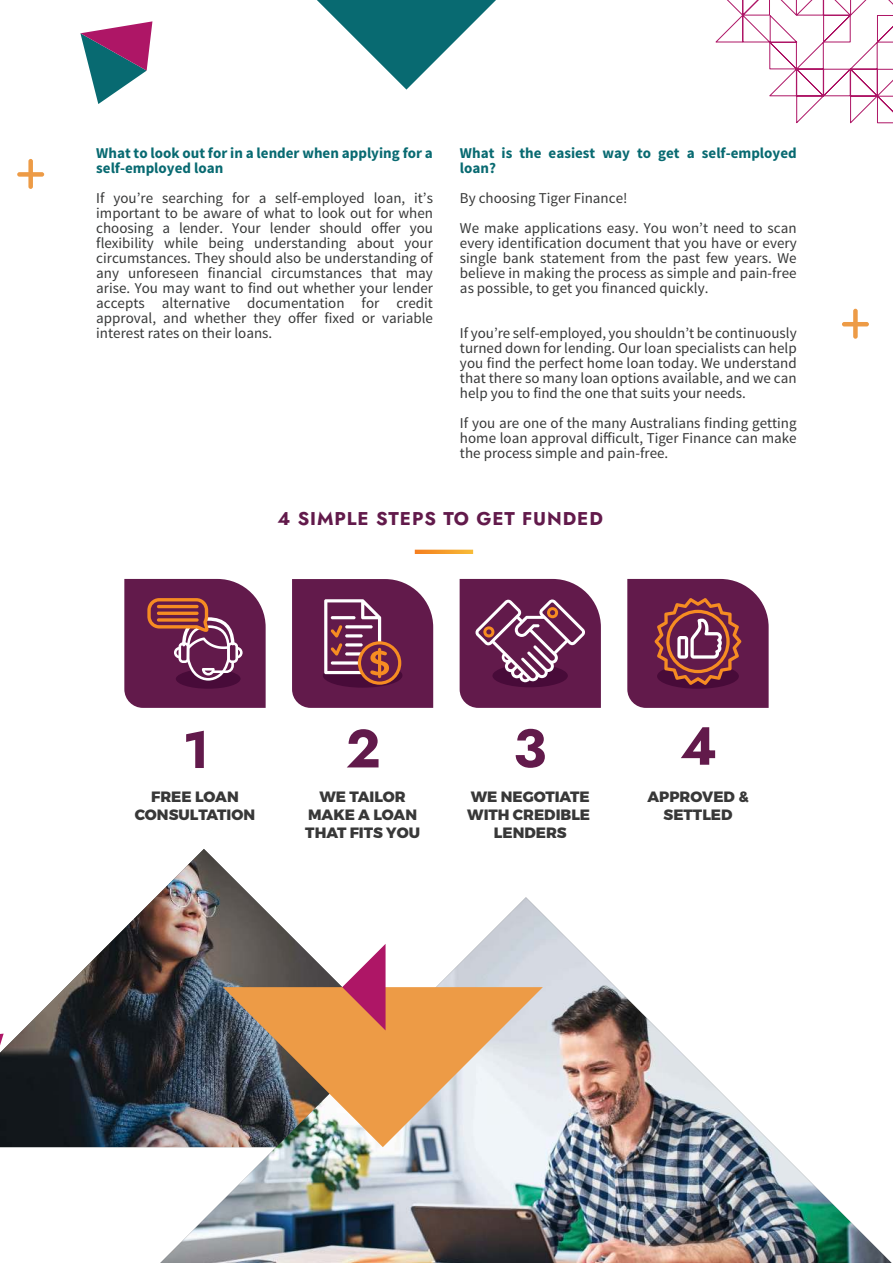
<style>
.page{position:relative;width:893px;height:1263px;background:#fff}
.page>*{position:absolute;margin:0;border:0;box-sizing:border-box;transform-origin:0 0}
.t1{font:700 18.45px "Jost";letter-spacing:.05em;color:#621a4b}
.t2{font:15px/15px "Source Sans Pro";color:#373838;text-align:justify}
.t3{font:700 15px/15px "Source Sans Pro";color:#086a71}
.t4{font:800 15px/18px "Montserrat";color:#383838;text-align:center}
</style>
<div class="page">
<svg style="left:842px;top:309px;width:27px;height:30px"></svg>
<img style="left:0;top:849px;width:252px;height:298px">
<img style="left:160px;top:897px;width:731px;height:366px">
<svg style="left:317px;top:0;width:179px;height:90px"></svg>
<svg style="left:17px;top:159px;width:27px;height:30px"></svg>
<svg style="left:80px;top:21px;width:72px;height:83px"></svg>
<svg style="left:0;top:1033px;width:4px;height:39px"></svg>
<svg style="left:223px;top:987px;width:320px;height:160px;background:#c4a07a"></svg>
<svg style="left:342px;top:944px;width:44px;height:86px"></svg>
<svg style="left:715px;top:0;width:178px;height:124px"></svg>
<img style="left:415px;top:550px;width:58px;height:4px">
<svg style="left:186px;top:731px;width:18px;height:37px"></svg>
<svg style="left:347px;top:729px;width:32px;height:38px"></svg>
<svg style="left:516px;top:729px;width:29px;height:39px"></svg>
<svg style="left:681px;top:727px;width:34px;height:38px"></svg>
<svg style="left:124px;top:579px;width:142px;height:129px;background:#743259"></svg>
<hr style="left:157px;top:612px;width:42px;height:3px;background:#f68c22;border-radius:2px">
<svg style="left:157px;top:618px;width:42px;height:4px"></svg>
<hr style="left:157px;top:605px;width:42px;height:3px;background:#f68c22;border-radius:2px">
<svg style="left:292px;top:579px;width:141px;height:129px;background:#763359"></svg>
<svg style="left:460px;top:579px;width:141px;height:129px;background:#763761"></svg>
<svg style="left:627px;top:579px;width:142px;height:129px;background:#783252"></svg>
<p class="t3" style="left:96px;top:147px;width:338px">What to look out for in a lender when applying for a self-employed loan</p>
<p class="t2" style="left:96px;top:192px;width:338px">If you’re searching for a self-employed loan, it’s important to be aware of what to look out for when choosing a lender. Your lender should offer you flexibility while being understanding about your circumstances. They should also be understanding of any unforeseen financial circumstances that may arise. You may want to find out whether your lender accepts alternative documentation for credit approval, and whether they offer fixed or variable interest rates on their loans.</p>
<p class="t3" style="left:460px;top:147px;width:338px">What is the easiest way to get a self-employed loan?</p>
<p class="t2" style="left:460px;top:185px;width:338px;line-height:30px">By choosing Tiger Finance!<br>We make applications easy. You won’t need to scan</p>
<p class="t2" style="left:460px;top:237px;width:338px">every identification document that you have or every single bank statement from the past few years. We believe in making the process as simple and pain-free as possible, to get you financed quickly.</p>
<p class="t2" style="left:460px;top:327px;width:338px">If you’re self-employed, you shouldn’t be continuously turned down for lending. Our loan specialists can help you find the perfect home loan today. We understand that there so many loan options available, and we can help you to find the one that suits your needs.</p>
<p class="t2" style="left:460px;top:417px;width:338px">If you are one of the many Australians finding getting home loan approval difficult, Tiger Finance can make the process simple and pain-free.</p>
<p class="t1" style="left:277px;top:510px;width:327px">4 SIMPLE STEPS TO GET FUNDED</p>
<p class="t4" style="left:135px;top:789px;width:122px">FREE LOAN<br>CONSULTATION</p>
<p class="t4" style="left:305px;top:789px;width:116px">WE TAILOR<br>MAKE A LOAN<br>THAT FITS YOU</p>
<p class="t4" style="left:467px;top:789px;width:125px">WE NEGOTIATE<br>WITH CREDIBLE<br>LENDERS</p>
<p class="t4" style="left:647px;top:789px;width:103px">APPROVED &amp;<br>SETTLED</p>
</div>
